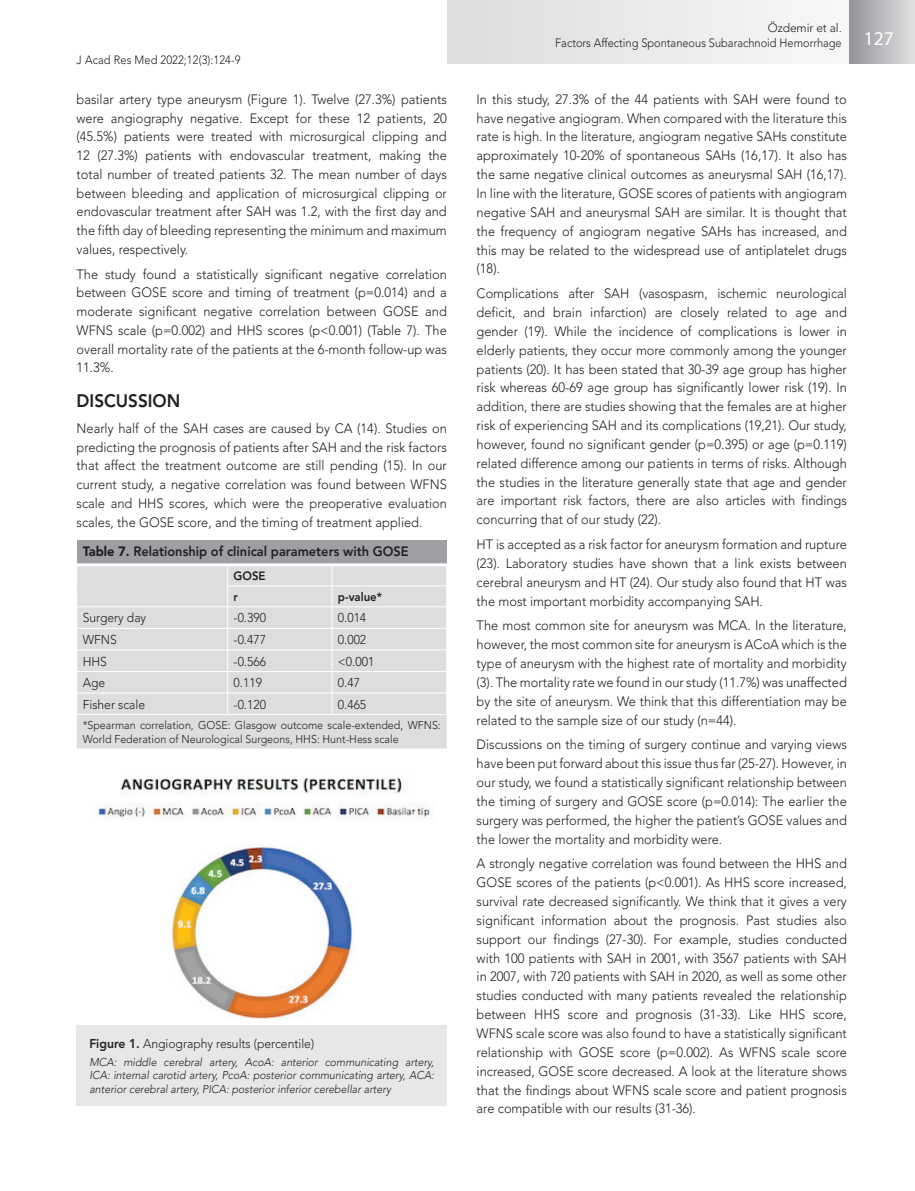
<style>
.page{position:relative;width:915px;height:1191px;background:#fff}
.page>*{position:absolute;margin:0;border:0;box-sizing:border-box;transform-origin:0 0}
.t1{font:19.5px "Myriad Hebrew";color:#fff}
.ARA-BASLIK{font:800 18px "Avenir LT Std";color:#231f20;scale:.95 1}
.YAZI{font:300 13.5px/18.9px "Avenir LT Std";color:#231f20;text-align:justify;scale:.95 1}
.TABLO_BAŞLIK{font:800 13.5px "Avenir LT Std";color:#231f20;scale:.95 1}
.TABLO-YAZI{font:300 12.75px "Avenir LT Std";color:#231f20;scale:.95 1}
.RESİM_ALTI{font:300 12.75px "Avenir LT Std";color:#231f20;scale:.95 1}
.t2{font:300 12px/14.4px "Avenir LT Std";color:#231f20;text-align:right}
.t3{font:300 12px "Avenir LT Std";color:#231f20;scale:.92 1}
.TABLO_ARA{font:800 12px "Avenir LT Std";color:#231f20;scale:.95 1}
.RESİM_ALTI-2{font:italic 300 11.25px/13.5px "Avenir LT Std";color:#231f20;text-align:justify;scale:.95 1}
.TABLO_ALT{font:300 11.25px/13.5px "Avenir LT Std";color:#231f20;scale:.95 1}
.s1{font-weight:900}
.s2{font-weight:800}
</style>
<div class="page">
<div style="left:448px;top:0;width:466px;height:64px;background:linear-gradient(to bottom,#eaeaec,#eaeaec)"></div>
<div style="left:849px;top:0;width:65px;height:64px;background:linear-gradient(to right,#939498,#dfe0e2)"></div>
<div style="left:77px;top:540px;width:369px;height:25px;background:#9d9fa2"></div>
<div style="left:77px;top:566px;width:369px;height:182px;background:#dcdddf"></div>
<hr style="left:227px;top:585px;width:105px;height:1px;background:#fff">
<hr style="left:332px;top:585px;width:114px;height:1px;background:#fff">
<hr style="left:77px;top:628px;width:150px;height:1px;background:#fff">
<hr style="left:227px;top:628px;width:105px;height:1px;background:#fff">
<hr style="left:332px;top:628px;width:114px;height:1px;background:#fff">
<hr style="left:77px;top:649px;width:150px;height:1px;background:#fff">
<hr style="left:227px;top:649px;width:105px;height:1px;background:#fff">
<hr style="left:332px;top:649px;width:114px;height:1px;background:#fff">
<hr style="left:77px;top:671px;width:150px;height:1px;background:#fff">
<hr style="left:227px;top:671px;width:105px;height:1px;background:#fff">
<hr style="left:332px;top:671px;width:114px;height:1px;background:#fff">
<hr style="left:77px;top:693px;width:150px;height:1px;background:#fff">
<hr style="left:227px;top:693px;width:105px;height:1px;background:#fff">
<svg style="left:227px;top:566px;width:1px;height:148px"></svg>
<hr style="left:332px;top:693px;width:114px;height:1px;background:#fff">
<svg style="left:331px;top:566px;width:1px;height:148px"></svg>
<hr style="left:77px;top:563px;width:150px;height:3px;background:#fff">
<hr style="left:227px;top:563px;width:105px;height:3px;background:#fff">
<hr style="left:332px;top:563px;width:114px;height:3px;background:#fff">
<hr style="left:77px;top:606px;width:150px;height:1px;background:#fff">
<hr style="left:227px;top:606px;width:105px;height:1px;background:#fff">
<hr style="left:332px;top:606px;width:114px;height:1px;background:#fff">
<hr style="left:77px;top:714px;width:150px;height:1px;background:#fff">
<hr style="left:227px;top:714px;width:105px;height:1px;background:#fff">
<hr style="left:332px;top:714px;width:114px;height:1px;background:#fff">
<img style="left:96px;top:777px;width:335px;height:242px">
<div style="left:77px;top:1025px;width:369px;height:81px;background:#e6e7e9"></div>
<p class="t3" style="left:77px;top:53px;width:180px">J Acad Res Med 2022;12(3):124-9</p>
<p class="YAZI" style="left:77px;top:90px;width:391px">basilar artery type aneurysm (Figure 1). Twelve (27.3%) patients were angiography negative. Except for these 12 patients, 20 (45.5%) patients were treated with microsurgical clipping and 12 (27.3%) patients with endovascular treatment, making the total number of treated patients 32. The mean number of days between bleeding and application of microsurgical clipping or endovascular treatment after SAH was 1.2, with the first day and the fifth day of bleeding representing the minimum and maximum values, respectively.</p>
<p class="YAZI" style="left:77px;top:264px;width:391px">The study found a statistically significant negative correlation between GOSE score and timing of treatment (p=0.014) and a moderate significant negative correlation between GOSE and WFNS scale (p=0.002) and HHS scores (p&lt;0.001) (Table 7). The overall mortality rate of the patients at the 6-month follow-up was 11.3%.</p>
<p class="ARA-BASLIK" style="left:77px;top:390px;width:111px">DISCUSSION</p>
<p class="YAZI" style="left:77px;top:419px;width:391px">Nearly half of the SAH cases are caused by CA (14). Studies on predicting the prognosis of patients after SAH and the risk factors that affect the treatment outcome are still pending (15). In our current study, a negative correlation was found between WFNS scale and HHS scores, which were the preoperative evaluation scales, the GOSE score, and the timing of treatment applied.</p>
<p class="TABLO_BAŞLIK" style="left:83px;top:543px;width:344px"><span class="s1">Table 7.</span> Relationship of clinical parameters with GOSE</p>
<p class="TABLO_ARA" style="left:233px;top:568px;width:35px">GOSE</p>
<p class="TABLO_ARA" style="left:233px;top:589px;width:6px">r</p>
<p class="TABLO_ARA" style="left:338px;top:589px;width:48px">p-value*</p>
<p class="TABLO-YAZI" style="left:83px;top:610px;width:68px">Surgery day</p>
<p class="TABLO-YAZI" style="left:233px;top:610px;width:36px">-0.390</p>
<p class="TABLO-YAZI" style="left:338px;top:610px;width:31px">0.014</p>
<p class="TABLO-YAZI" style="left:83px;top:632px;width:38px">WFNS</p>
<p class="TABLO-YAZI" style="left:233px;top:632px;width:36px">-0.477</p>
<p class="TABLO-YAZI" style="left:338px;top:632px;width:31px">0.002</p>
<p class="TABLO-YAZI" style="left:83px;top:653px;width:27px">HHS</p>
<p class="TABLO-YAZI" style="left:233px;top:653px;width:36px">-0.566</p>
<p class="TABLO-YAZI" style="left:338px;top:653px;width:40px">&lt;0.001</p>
<p class="TABLO-YAZI" style="left:83px;top:675px;width:25px">Age</p>
<p class="TABLO-YAZI" style="left:233px;top:675px;width:31px">0.119</p>
<p class="TABLO-YAZI" style="left:338px;top:675px;width:25px">0.47</p>
<p class="TABLO-YAZI" style="left:83px;top:697px;width:67px">Fisher scale</p>
<p class="TABLO-YAZI" style="left:233px;top:697px;width:36px">-0.120</p>
<p class="TABLO-YAZI" style="left:338px;top:697px;width:31px">0.465</p>
<p class="TABLO_ALT" style="left:83px;top:718px;width:378px">*Spearman correlation, GOSE: Glasgow outcome scale-extended, WFNS:<br>World Federation of Neurological Surgeons, HHS: Hunt-Hess scale</p>
<p class="RESİM_ALTI" style="left:89px;top:1036px;width:238px"><span class="s2">Figure 1.</span> Angiography results (percentile)</p>
<p class="RESİM_ALTI-2" style="left:89px;top:1055px;width:364px">MCA: middle cerebral artery, AcoA: anterior communicating artery, ICA: internal carotid artery, PcoA: posterior communicating artery, ACA: anterior cerebral artery, PICA: posterior inferior cerebellar artery</p>
<p class="t2" style="left:555px;top:21px;width:288px">Özdemir et al.<br>Factors Affecting Spontaneous Subarachnoid Hemorrhage</p>
<p class="YAZI" style="left:476px;top:90px;width:391px">In this study, 27.3% of the 44 patients with SAH were found to have negative angiogram. When compared with the literature this rate is high. In the literature, angiogram negative SAHs constitute approximately 10-20% of spontaneous SAHs (16,17). It also has the same negative clinical outcomes as aneurysmal SAH (16,17).<br>In line with the literature, GOSE scores of patients with angiogram negative SAH and aneurysmal SAH are similar. It is thought that the frequency of angiogram negative SAHs has increased, and this may be related to the widespread use of antiplatelet drugs (18).</p>
<p class="YAZI" style="left:476px;top:284px;width:391px">Complications after SAH (vasospasm, ischemic neurological deficit, and brain infarction) are closely related to age and gender (19). While the incidence of complications is lower in elderly patients, they occur more commonly among the younger patients (20). It has been stated that 30-39 age group has higher risk whereas 60-69 age group has significantly lower risk (19). In addition, there are studies showing that the females are at higher risk of experiencing SAH and its complications (19,21). Our study, however, found no significant gender (p=0.395) or age (p=0.119) related difference among our patients in terms of risks. Although the studies in the literature generally state that age and gender are important risk factors, there are also articles with findings concurring that of our study (22).</p>
<p class="YAZI" style="left:476px;top:535px;width:391px">HT is accepted as a risk factor for aneurysm formation and rupture (23). Laboratory studies have shown that a link exists between cerebral aneurysm and HT (24). Our study also found that HT was the most important morbidity accompanying SAH.</p>
<p class="YAZI" style="left:476px;top:616px;width:391px">The most common site for aneurysm was MCA. In the literature, however, the most common site for aneurysm is ACoA which is the type of aneurysm with the highest rate of mortality and morbidity (3). The mortality rate we found in our study (11.7%) was unaffected by the site of aneurysm. We think that this differentiation may be related to the sample size of our study (n=44).</p>
<p class="YAZI" style="left:476px;top:735px;width:391px">Discussions on the timing of surgery continue and varying views have been put forward about this issue thus far (25-27). However, in our study, we found a statistically significant relationship between the timing of surgery and GOSE score (p=0.014): The earlier the surgery was performed, the higher the patient’s GOSE values and the lower the mortality and morbidity were.</p>
<p class="YAZI" style="left:476px;top:854px;width:391px">A strongly negative correlation was found between the HHS and GOSE scores of the patients (p&lt;0.001). As HHS score increased, survival rate decreased significantly. We think that it gives a very significant information about the prognosis. Past studies also support our findings (27-30). For example, studies conducted with 100 patients with SAH in 2001, with 3567 patients with SAH in 2007, with 720 patients with SAH in 2020, as well as some other studies conducted with many patients revealed the relationship between HHS score and prognosis (31-33). Like HHS score, WFNS scale score was also found to have a statistically significant relationship with GOSE score (p=0.002). As WFNS scale score increased, GOSE score decreased. A look at the literature shows that the findings about WFNS scale score and patient prognosis are compatible with our results (31-36).</p>
<h1 class="t1" style="left:863px;top:28px;width:32px">127</h1>
</div>
